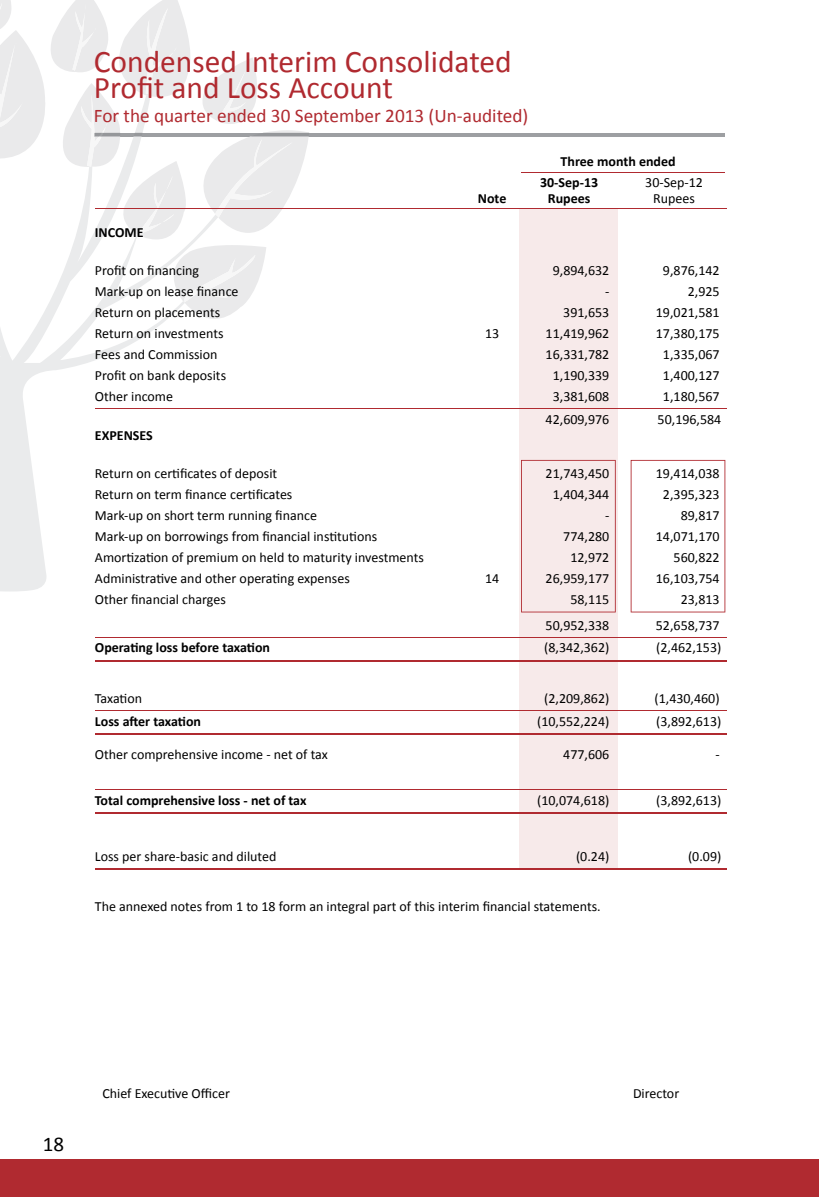
<style>
.page{position:relative;width:819px;height:1197px;background:#fff}
.page>*{position:absolute;margin:0;border:0;box-sizing:border-box;transform-origin:0 0}
.t1{font:31.5px/26.2px "Calibri";color:#b02a30}
.t2{font:21px "Calibri";color:#000}
.t3{font:19.25px "Calibri";color:#b02a30}
.t4{font:14px "Calibri";color:#000}
.t5{font:700 14px/20.3px "Calibri";color:#000}
</style>
<div class="page">
<hr style="left:94px;top:133px;width:631px;height:3px;background:#9d9fa2">
<div style="left:0;top:1160px;width:819px;height:37px;background:#b02a30"></div>
<svg style="left:0;top:239px;width:197px;height:353px"></svg>
<svg style="left:0;top:0;width:309px;height:239px"></svg>
<svg style="left:159px;top:245px;width:107px;height:74px"></svg>
<div style="left:519px;top:209px;width:99px;height:660px;background:#f7eaea"></div>
<hr style="left:95px;top:208px;width:631px;height:1px;background:#b02a30">
<hr style="left:95px;top:408px;width:631px;height:1px;background:#b02a30">
<hr style="left:95px;top:637px;width:631px;height:1px;background:#b02a30">
<hr style="left:95px;top:660px;width:631px;height:2px;background:#b02a30">
<hr style="left:95px;top:710px;width:631px;height:1px;background:#b02a30">
<hr style="left:95px;top:733px;width:631px;height:2px;background:#b02a30">
<hr style="left:95px;top:789px;width:631px;height:1px;background:#b02a30">
<hr style="left:95px;top:812px;width:631px;height:2px;background:#b02a30">
<hr style="left:95px;top:868px;width:631px;height:2px;background:#b02a30">
<svg style="left:631px;top:460px;width:94px;height:152px"></svg>
<svg style="left:521px;top:460px;width:95px;height:152px"></svg>
<hr style="left:521px;top:172px;width:204px;height:1px;background:#b02a30">
<h1 class="t1" style="left:94px;top:47px;width:420px">Condensed Interim Consolidated<br>Profit and Loss Account</h1>
<h3 class="t3" style="left:94px;top:103px;width:436px">For the quarter ended 30 September 2013 (Un-audited)</h3>
<p class="t5" style="left:540px;top:151px;width:137px;text-indent:21px">Three month ended<br>30-Sep-13</p>
<p class="t4" style="left:645px;top:173px;width:59px">30-Sep-12</p>
<p class="t5" style="left:478px;top:188px;width:30px">Note</p>
<p class="t5" style="left:548px;top:188px;width:44px">Rupees</p>
<p class="t4" style="left:653px;top:190px;width:43px">Rupees</p>
<p class="t5" style="left:95px;top:222px;width:50px">INCOmE</p>
<p class="t4" style="left:95px;top:261px;width:106px">Profit on financing</p>
<p class="t4" style="left:553px;top:261px;width:58px">9,894,632</p>
<p class="t4" style="left:663px;top:261px;width:58px">9,876,142</p>
<p class="t4" style="left:95px;top:282px;width:145px">Mark-up on lease finance</p>
<p class="t4" style="left:605px;top:282px;width:6px">-</p>
<p class="t4" style="left:688px;top:282px;width:33px">2,925</p>
<p class="t4" style="left:95px;top:303px;width:127px">Return on placements</p>
<p class="t4" style="left:563px;top:303px;width:48px">391,653</p>
<p class="t4" style="left:656px;top:303px;width:65px">19,021,581</p>
<p class="t4" style="left:95px;top:324px;width:130px">Return on investments</p>
<p class="t4" style="left:485px;top:324px;width:16px">13</p>
<p class="t4" style="left:546px;top:324px;width:65px">11,419,962</p>
<p class="t4" style="left:656px;top:324px;width:65px">17,380,175</p>
<p class="t4" style="left:95px;top:345px;width:124px">Fees and Commission</p>
<p class="t4" style="left:546px;top:345px;width:65px">16,331,782</p>
<p class="t4" style="left:663px;top:345px;width:58px">1,335,067</p>
<p class="t4" style="left:95px;top:366px;width:133px">Profit on bank deposits</p>
<p class="t4" style="left:553px;top:366px;width:58px">1,190,339</p>
<p class="t4" style="left:663px;top:366px;width:58px">1,400,127</p>
<p class="t4" style="left:95px;top:387px;width:80px">Other income</p>
<p class="t4" style="left:553px;top:387px;width:58px">3,381,608</p>
<p class="t4" style="left:663px;top:387px;width:58px">1,180,567</p>
<p class="t4" style="left:546px;top:410px;width:65px">42,609,976</p>
<p class="t4" style="left:658px;top:410px;width:65px">50,196,584</p>
<p class="t5" style="left:95px;top:425px;width:59px">EXPENSES</p>
<p class="t4" style="left:95px;top:465px;width:184px">Return on certificates of deposit</p>
<p class="t4" style="left:546px;top:465px;width:65px">21,743,450</p>
<p class="t4" style="left:656px;top:465px;width:65px">19,414,038</p>
<p class="t4" style="left:95px;top:486px;width:199px">Return on term finance certificates</p>
<p class="t4" style="left:553px;top:486px;width:58px">1,404,344</p>
<p class="t4" style="left:663px;top:486px;width:58px">2,395,323</p>
<p class="t4" style="left:95px;top:507px;width:224px">Mark-up on short term running finance</p>
<p class="t4" style="left:605px;top:507px;width:6px">-</p>
<p class="t4" style="left:681px;top:507px;width:40px">89,817</p>
<p class="t4" style="left:95px;top:528px;width:284px">Mark-up on borrowings from financial institutions</p>
<p class="t4" style="left:563px;top:528px;width:48px">774,280</p>
<p class="t4" style="left:656px;top:528px;width:65px">14,071,170</p>
<p class="t4" style="left:95px;top:549px;width:331px">Amortization of premium on held to maturity investments</p>
<p class="t4" style="left:570px;top:549px;width:40px">12,972</p>
<p class="t4" style="left:674px;top:549px;width:48px">560,822</p>
<p class="t4" style="left:95px;top:570px;width:256px">Administrative and other operating expenses</p>
<p class="t4" style="left:485px;top:570px;width:16px">14</p>
<p class="t4" style="left:546px;top:570px;width:65px">26,959,177</p>
<p class="t4" style="left:656px;top:570px;width:65px">16,103,754</p>
<p class="t4" style="left:95px;top:591px;width:132px">Other financial charges</p>
<p class="t4" style="left:570px;top:591px;width:40px">58,115</p>
<p class="t4" style="left:681px;top:591px;width:40px">23,813</p>
<p class="t4" style="left:546px;top:616px;width:65px">50,952,338</p>
<p class="t4" style="left:656px;top:616px;width:65px">52,658,737</p>
<p class="t5" style="left:95px;top:637px;width:177px">Operating loss before taxation</p>
<p class="t4" style="left:544px;top:639px;width:67px">(8,342,362)</p>
<p class="t4" style="left:656px;top:639px;width:67px">(2,462,153)</p>
<p class="t4" style="left:95px;top:690px;width:49px">Taxation</p>
<p class="t4" style="left:544px;top:690px;width:67px">(2,209,862)</p>
<p class="t4" style="left:655px;top:690px;width:67px">(1,430,460)</p>
<p class="t5" style="left:95px;top:710px;width:108px">Loss after taxation</p>
<p class="t4" style="left:537px;top:712px;width:74px">(10,552,224)</p>
<p class="t4" style="left:656px;top:712px;width:67px">(3,892,613)</p>
<p class="t4" style="left:95px;top:746px;width:234px">Other comprehensive income - net of tax</p>
<p class="t4" style="left:563px;top:746px;width:48px">477,606</p>
<p class="t4" style="left:715px;top:746px;width:6px">-</p>
<p class="t5" style="left:95px;top:789px;width:213px">Total comprehensive loss - net of tax</p>
<p class="t4" style="left:537px;top:791px;width:74px">(10,074,618)</p>
<p class="t4" style="left:656px;top:791px;width:67px">(3,892,613)</p>
<p class="t4" style="left:95px;top:848px;width:183px">Loss per share-basic and diluted</p>
<p class="t4" style="left:576px;top:848px;width:35px">(0.24)</p>
<p class="t4" style="left:688px;top:848px;width:35px">(0.09)</p>
<p class="t4" style="left:95px;top:898px;width:507px">The annexed notes from 1 to 18 form an integral part of this interim financial statements.</p>
<h2 class="t2" style="left:43px;top:1131px;width:23px">18</h2>
<p class="t4" style="left:102px;top:1085px;width:129px">Chief Executive Officer</p>
<p class="t4" style="left:633px;top:1085px;width:48px">Director</p>
</div>
